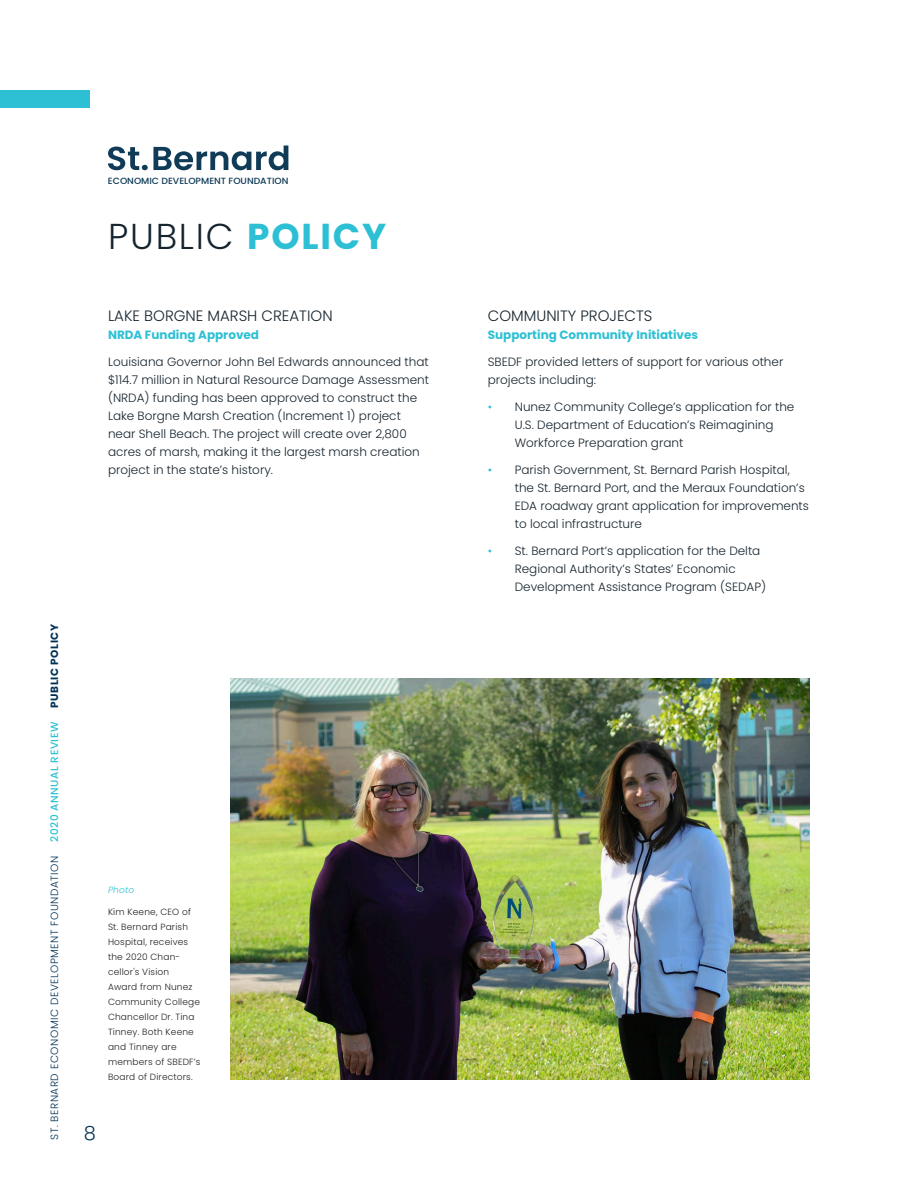
<style>
.page{position:relative;width:918px;height:1188px;background:#fff}
.page>*{position:absolute;margin:0;border:0;box-sizing:border-box;transform-origin:0 0}
.Chapter_Title_-_Alig{font:300 36px "Poppins";letter-spacing:.05em;color:#16242e}
.Chapter_Title_-_Alig-2{font:300 19.5px "Poppins";color:#003256}
.Title_-_Align_Left{font:300 15px "Poppins";color:#16242e}
.Body_Text{font:300 12px/18px "Poppins";color:#16242e}
.Byline_Title_-_Align{font:700 12px "Poppins";color:#2dc0d4}
.Chapter_Title_-_Alig-3{font:300 10.5px "Poppins";letter-spacing:.05em;color:#003256}
.Chapter_Title_-_Alig-4{font:500 10.5px "Poppins";letter-spacing:.05em;color:#2dc0d4}
.Chapter_Title_-_Alig-5{font:700 10.5px "Poppins";letter-spacing:.05em;color:#003256}
.Image_Caption{font:300 9px/15px "Poppins";letter-spacing:.02em;color:#231f20}
.t1{font:500 9px "Poppins";color:#0f3b57}
.Image_Caption-2{font:italic 300 9px "Poppins";letter-spacing:.02em;color:#2dc0d4}
.s1{font-weight:700;color:#2dc0d4}
.s2{color:#2dc0d4}
</style>
<div class="page">
<div style="left:0;top:90px;width:90px;height:18px;background:#2dc0d4"></div>
<img style="left:230px;top:678px;width:579px;height:402px">
<svg style="left:108px;top:146px;width:180px;height:24px"></svg>
<p class="t1" style="left:108px;top:175px;width:182px">ECONOMIC DEVELOPMENT FOUNDATION</p>
<p class="Chapter_Title_-_Alig" style="left:108px;top:216px;width:280px">PUBLIC <span class="s1">POLICY</span></p>
<p class="Title_-_Align_Left" style="left:108px;top:307px;width:226px">LAKE BORGNE MARSH CREATION</p>
<p class="Byline_Title_-_Align" style="left:108px;top:328px;width:153px">NRDA Funding Approved</p>
<p class="Body_Text" style="left:108px;top:353px;width:323px">Louisiana Governor John Bel Edwards announced that $114.7 million in Natural Resource Damage Assessment (NRDA) funding has been approved to construct the Lake Borgne Marsh Creation (Increment 1) project near Shell Beach. The project will create over 2,800 acres of marsh, making it the largest marsh creation project in the state’s history.</p>
<p class="Chapter_Title_-_Alig-5" style="left:49px;top:708px;width:85px;rotate:-90deg">PUBLIC POLICY</p>
<p class="Chapter_Title_-_Alig-4" style="left:49px;top:842px;width:121px;rotate:-90deg">2020 ANNUAL REVIEW</p>
<p class="Chapter_Title_-_Alig-3" style="left:49px;top:1140px;width:286px;rotate:-90deg">ST. BERNARD ECONOMIC DEVELOPMENT FOUNDATION</p>
<p class="Image_Caption-2" style="left:108px;top:885px;width:28px">Photo</p>
<p class="Image_Caption" style="left:108px;top:904px;width:94px">Kim Keene, CEO of<br>St. Bernard Parish<br>Hospital, receives the 2020 Chan&shy;cellor's Vision<br>Award from Nunez<br>Community College<br>Chancellor Dr. Tina<br>Tinney. Both Keene and Tinney are members of SBEDF’s<br>Board of Directors.</p>
<p class="Chapter_Title_-_Alig-2" style="left:84px;top:1122px;width:14px">8</p>
<p class="Title_-_Align_Left" style="left:488px;top:307px;width:166px">COMMUNITY PROJECTS</p>
<p class="Byline_Title_-_Align" style="left:488px;top:328px;width:212px">Supporting Community Initiatives</p>
<p class="Body_Text" style="left:488px;top:353px;width:297px">SBEDF provided letters of support for various other projects including:</p>
<p class="Body_Text" style="left:515px;top:398px;width:281px;text-indent:-27px"><span class="s2">•</span> Nunez Community College’s application for the<br>U.S. Department of Education’s Reimagining<br>Workforce Preparation grant</p>
<p class="Body_Text" style="left:515px;top:461px;width:296px;text-indent:-27px"><span class="s2">•</span> Parish Government, St. Bernard Parish Hospital, the St. Bernard Port, and the Meraux Foundation’s EDA roadway grant application for improvements to local infrastructure</p>
<p class="Body_Text" style="left:515px;top:542px;width:253px;text-indent:-27px"><span class="s2">•</span> St. Bernard Port’s application for the Delta<br>Regional Authority’s States’ Economic<br>Development Assistance Program (SEDAP)</p>
</div>
